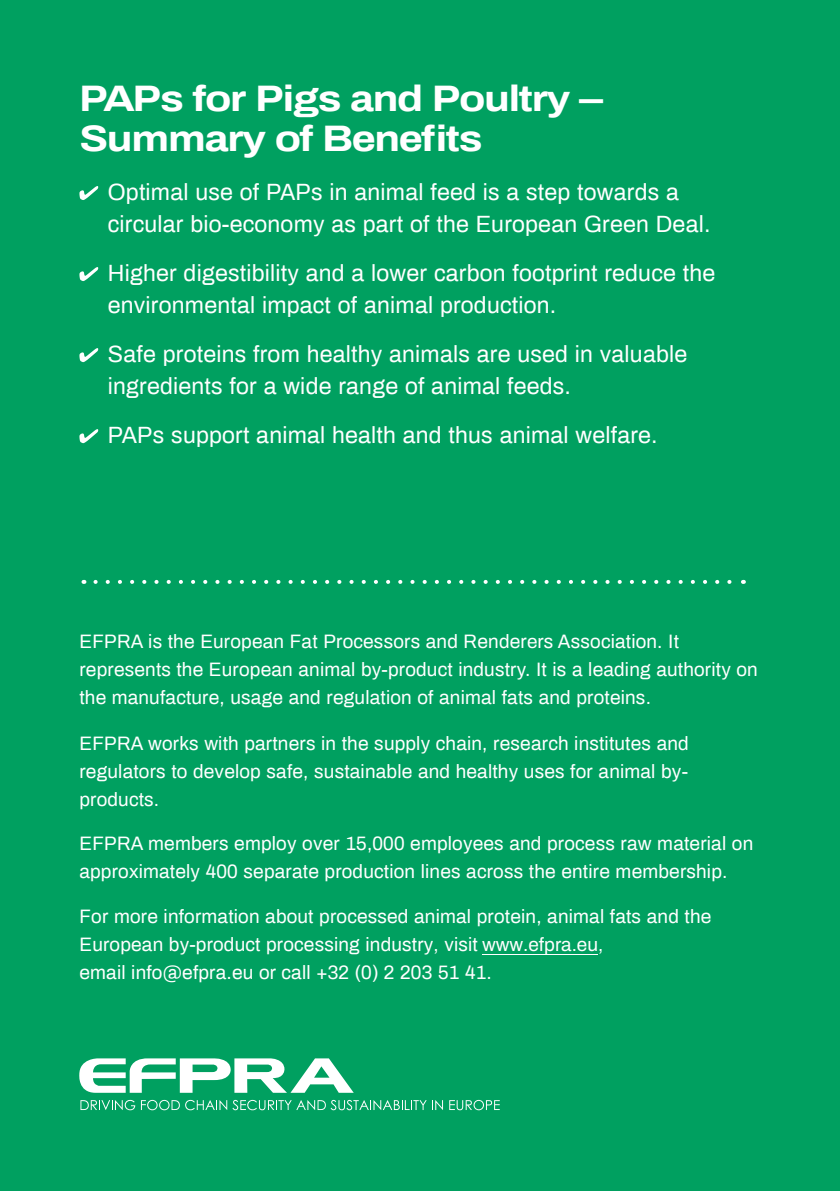
<style>
.page{position:relative;width:840px;height:1191px;background:#fff}
.page>*{position:absolute;margin:0;border:0;box-sizing:border-box;transform-origin:0 0}
.t1{font:700 36px/40px "Archivo";letter-spacing:-.04em;color:#fff;scale:1.2 1}
.t2{font:23px/32px "Archivo";letter-spacing:.01em;color:#fff}
.t3{font:19px/28px "Archivo";letter-spacing:.01em;color:#fff}
.s1{font-style:inherit}
</style>
<div class="page">
<div style="left:0;top:0;width:839px;height:1191px;background:#00a060"></div>
<hr style="left:482px;top:953px;width:115px;height:1px;background:#fff">
<svg style="left:80px;top:1099px;width:55px;height:11px"></svg>
<svg style="left:141px;top:1099px;width:285px;height:11px"></svg>
<svg style="left:432px;top:1100px;width:11px;height:10px"></svg>
<svg style="left:449px;top:1099px;width:50px;height:11px"></svg>
<svg style="left:79px;top:1058px;width:274px;height:34px"></svg>
<svg style="left:79px;top:186px;width:19px;height:14px"></svg>
<svg style="left:79px;top:267px;width:19px;height:14px"></svg>
<svg style="left:79px;top:348px;width:19px;height:14px"></svg>
<svg style="left:79px;top:429px;width:19px;height:14px"></svg>
<svg style="left:95px;top:580px;width:637px;height:4px"></svg>
<h1 class="t1" style="left:79px;top:78px;width:438px">PAPs for Pigs and Poultry –<br>Summary of Benefits</h1>
<p class="t2" style="left:108px;top:175px;width:603px">Optimal use of PAPs in animal feed is a step towards a circular bio-economy as part of the European Green Deal.</p>
<p class="t2" style="left:108px;top:256px;width:608px">Higher digestibility and a lower carbon footprint reduce the environmental impact of animal production.</p>
<p class="t2" style="left:108px;top:337px;width:580px">Safe proteins from healthy animals are used in valuable ingredients for a wide range of animal feeds.</p>
<p class="t2" style="left:108px;top:418px;width:551px">PAPs support animal health and thus animal welfare.</p>
<p class="t3" style="left:79px;top:626px;width:679px">EFPRA is the European Fat Processors and Render<span class="s1">er</span>s Association. It represents the European animal by-product industry. It is a leading authority on the manufacture, usage and regulation of animal fats and proteins.</p>
<p class="t3" style="left:79px;top:729px;width:610px;text-align:justify">EFPRA works with partners in the supply chain, research institutes and regulators to develop safe, sustainable and healthy uses for animal by&shy;products.</p>
<p class="t3" style="left:79px;top:828px;width:675px">EFPRA members employ over 15,000 employees and process raw material on approximately 400 separate production lines across the entire membership.</p>
<p class="t3" style="left:79px;top:901px;width:633px">For more information about processed animal protein, animal fats and the<br>European by-product processing industry<span class="s1">,</span> visit <span class="s1">www.efpra.eu,<br></span>email info@efpra.eu or call +32 (0) 2 203 51 41.</p>
</div>
